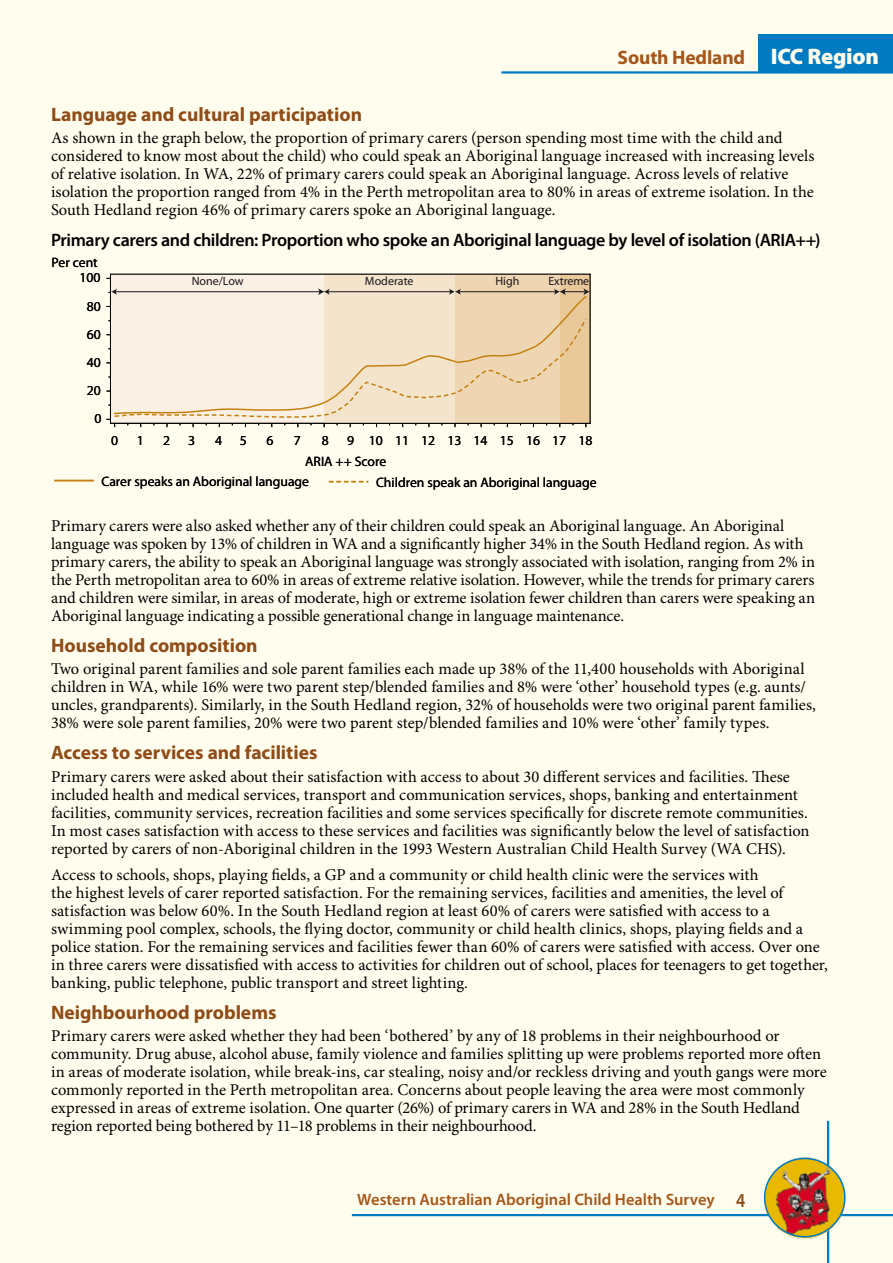
<style>
.page{position:relative;width:893px;height:1263px;background:#fffded}
.page>*{position:absolute;margin:0;border:0;box-sizing:border-box;transform-origin:0 0}
.t1{font:700 19.5px "Myriad Pro";color:#8f4c18}
.t2{font:700 19.5px "Myriad Pro";letter-spacing:-.01em;color:#a5571b}
.t3{font:600 18px "Myriad Pro";letter-spacing:-.02em;color:#000}
.t4{font:16.5px/18px "Minion Pro";color:#000}
.t5{font:600 16.5px "Myriad Pro";color:#a5571b}
.t6{font:13.65px "Myriad Pro";color:#000}
.t7{font:12px "Myriad Pro";color:#1a161b}
.s1{font-weight:900;font-size:22.5px;color:#fffded}
</style>
<div class="page">
<div style="left:758px;top:34px;width:135px;height:38px;background:#007bc2"></div>
<hr style="left:501px;top:71px;width:257px;height:3px;background:#007bc2">
<hr style="left:758px;top:71px;width:135px;height:3px;background:#007bc2">
<hr style="left:827px;top:1121px;width:2px;height:142px;background:#007bc2">
<hr style="left:352px;top:1214px;width:541px;height:2px;background:#007bc2">
<img style="left:762px;top:1151px;width:86px;height:94px">
<div style="left:764px;top:1158px;width:82px;height:79px;border:2px solid #007bc2;border-radius:50%"></div>
<div style="left:560px;top:274px;width:30px;height:149px;background:#e9c899"></div>
<div style="left:455px;top:275px;width:105px;height:148px;background:#efd6b2"></div>
<div style="left:324px;top:275px;width:131px;height:148px;background:#f5e4cc"></div>
<div style="left:110px;top:274px;width:214px;height:148px;background:#fbf0e4"></div>
<hr style="left:54px;top:480px;width:40px;height:1px;background:#c48110">
<svg style="left:329px;top:481px;width:39px;height:1px"></svg>
<svg style="left:107px;top:419px;width:8px;height:8px"></svg>
<svg style="left:114px;top:317px;width:473px;height:101px"></svg>
<hr style="left:110px;top:423px;width:480px;height:1px;background:#000">
<hr style="left:590px;top:274px;width:1px;height:150px;background:#000">
<hr style="left:110px;top:274px;width:480px;height:1px;background:#000">
<hr style="left:110px;top:274px;width:1px;height:150px;background:#000">
<hr style="left:115px;top:291px;width:206px;height:1px;background:#1a161b">
<svg style="left:108px;top:289px;width:9px;height:6px"></svg>
<hr style="left:328px;top:291px;width:123px;height:1px;background:#1a161b">
<svg style="left:318px;top:288px;width:12px;height:7px"></svg>
<hr style="left:460px;top:291px;width:96px;height:1px;background:#1a161b">
<svg style="left:449px;top:289px;width:12px;height:6px"></svg>
<svg style="left:554px;top:288px;width:36px;height:7px"></svg>
<svg style="left:736px;top:1194px;width:9px;height:13px"></svg>
<p class="t2" style="left:618px;top:46px;width:263px">South Hedland <span class="s1">ICC Region</span></p>
<p class="t1" style="left:51px;top:103px;width:313px">Language and cultural participation</p>
<p class="t4" style="left:51px;top:130px;width:765px">As shown in the graph below, the proportion of primary carers (person spending most time with the child and considered to know most about the child) who could speak an Aboriginal language increased with increasing levels of relative isolation. In WA, 22% of primary carers could speak an Aboriginal language. Across levels of relative isolation the proportion ranged from 4% in the Perth metropolitan area to 80% in areas of extreme isolation. In the South Hedland region 46% of primary carers spoke an Aboriginal language.</p>
<p class="t3" style="left:51px;top:230px;width:771px">Primary carers and children: Proportion who spoke an Aboriginal language by level of isolation (ARIA++)</p>
<p class="t6" style="left:52px;top:254px;width:48px">Per cent</p>
<p class="t6" style="left:79px;top:269px;width:23px">100</p>
<p class="t6" style="left:87px;top:297px;width:16px">80</p>
<p class="t6" style="left:87px;top:326px;width:16px">60</p>
<p class="t6" style="left:87px;top:354px;width:16px">40</p>
<p class="t6" style="left:87px;top:382px;width:16px">20</p>
<p class="t6" style="left:94px;top:410px;width:9px">0</p>
<p class="t7" style="left:192px;top:274px;width:54px">None/Low</p>
<p class="t7" style="left:365px;top:274px;width:50px">Moderate</p>
<p class="t7" style="left:495px;top:274px;width:26px">High</p>
<p class="t7" style="left:548px;top:274px;width:42px">Extreme</p>
<p class="t6" style="left:111px;top:432px;width:9px">0</p>
<p class="t6" style="left:137px;top:432px;width:9px">1</p>
<p class="t6" style="left:163px;top:432px;width:9px">2</p>
<p class="t6" style="left:188px;top:432px;width:9px">3</p>
<p class="t6" style="left:215px;top:432px;width:9px">4</p>
<p class="t6" style="left:240px;top:432px;width:9px">5</p>
<p class="t6" style="left:266px;top:432px;width:9px">6</p>
<p class="t6" style="left:294px;top:432px;width:9px">7</p>
<p class="t6" style="left:322px;top:432px;width:9px">8</p>
<p class="t6" style="left:347px;top:432px;width:247px">9 10 11 12 13 14 15 16 17 18</p>
<p class="t6" style="left:305px;top:453px;width:83px">ARIA ++ Score</p>
<p class="t6" style="left:102px;top:473px;width:209px">Carer speaks an Aboriginal language</p>
<p class="t6" style="left:376px;top:474px;width:222px">Children speak an Aboriginal language</p>
<p class="t4" style="left:51px;top:517px;width:765px">Primary carers were also asked whether any of their children could speak an Aboriginal language. An Aboriginal language was spoken by 13% of children in WA and a significantly higher 34% in the South Hedland region. As with primary carers, the ability to speak an Aboriginal language was strongly associated with isolation, ranging from 2% in the Perth metropolitan area to 60% in areas of extreme relative isolation. However, while the trends for primary carers and children were similar, in areas of moderate, high or extreme isolation fewer children than carers were speaking an Aboriginal language indicating a possible generational change in language maintenance.</p>
<p class="t1" style="left:51px;top:635px;width:208px">Household composition</p>
<p class="t4" style="left:51px;top:661px;width:766px">Two original parent families and sole parent families each made up 38% of the 11,400 households with Aboriginal children in WA, while 16% were two parent step/blended families and 8% were ‘other’ household types (e.g. aunts/ uncles, grandparents). Similarly, in the South Hedland region, 32% of households were two original parent families, 38% were sole parent families, 20% were two parent step/blended families and 10% were ‘other’ family types.</p>
<p class="t1" style="left:51px;top:742px;width:268px">Access to services and facilities</p>
<p class="t4" style="left:51px;top:768px;width:760px">Primary carers were asked about their satisfaction with access to about 30 different services and facilities. These included health and medical services, transport and communication services, shops, banking and entertainment facilities, community services, recreation facilities and some services specifically for discrete remote communities.<br>In most cases satisfaction with access to these services and facilities was significantly below the level of satisfaction reported by carers of non-Aboriginal children in the 1993 Western Australian Child Health Survey (WA CHS).</p>
<p class="t4" style="left:51px;top:866px;width:778px">Access to schools, shops, playing fields, a GP and a community or child health clinic were the services with<br>the highest levels of carer reported satisfaction. For the remaining services, facilities and amenities, the level of satisfaction was below 60%. In the South Hedland region at least 60% of carers were satisfied with access to a swimming pool complex, schools, the flying doctor, community or child health clinics, shops, playing fields and a police station. For the remaining services and facilities fewer than 60% of carers were satisfied with access. Over one in three carers were dissatisfied with access to activities for children out of school, places for teenagers to get together, banking, public telephone, public transport and street lighting.</p>
<p class="t1" style="left:51px;top:1002px;width:227px">Neighbourhood problems</p>
<p class="t4" style="left:51px;top:1028px;width:777px">Primary carers were asked whether they had been ‘bothered’ by any of 18 problems in their neighbourhood or community. Drug abuse, alcohol abuse, family violence and families splitting up were problems reported more often in areas of moderate isolation, while break-ins, car stealing, noisy and/or reckless driving and youth gangs were more commonly reported in the Perth metropolitan area. Concerns about people leaving the area were most commonly expressed in areas of extreme isolation. One quarter (26%) of primary carers in WA and 28% in the South Hedland region reported being bothered by 11–18 problems in their neighbourhood.</p>
<p class="t5" style="left:357px;top:1190px;width:359px">Western Australian Aboriginal Child Health Survey</p>
</div>
